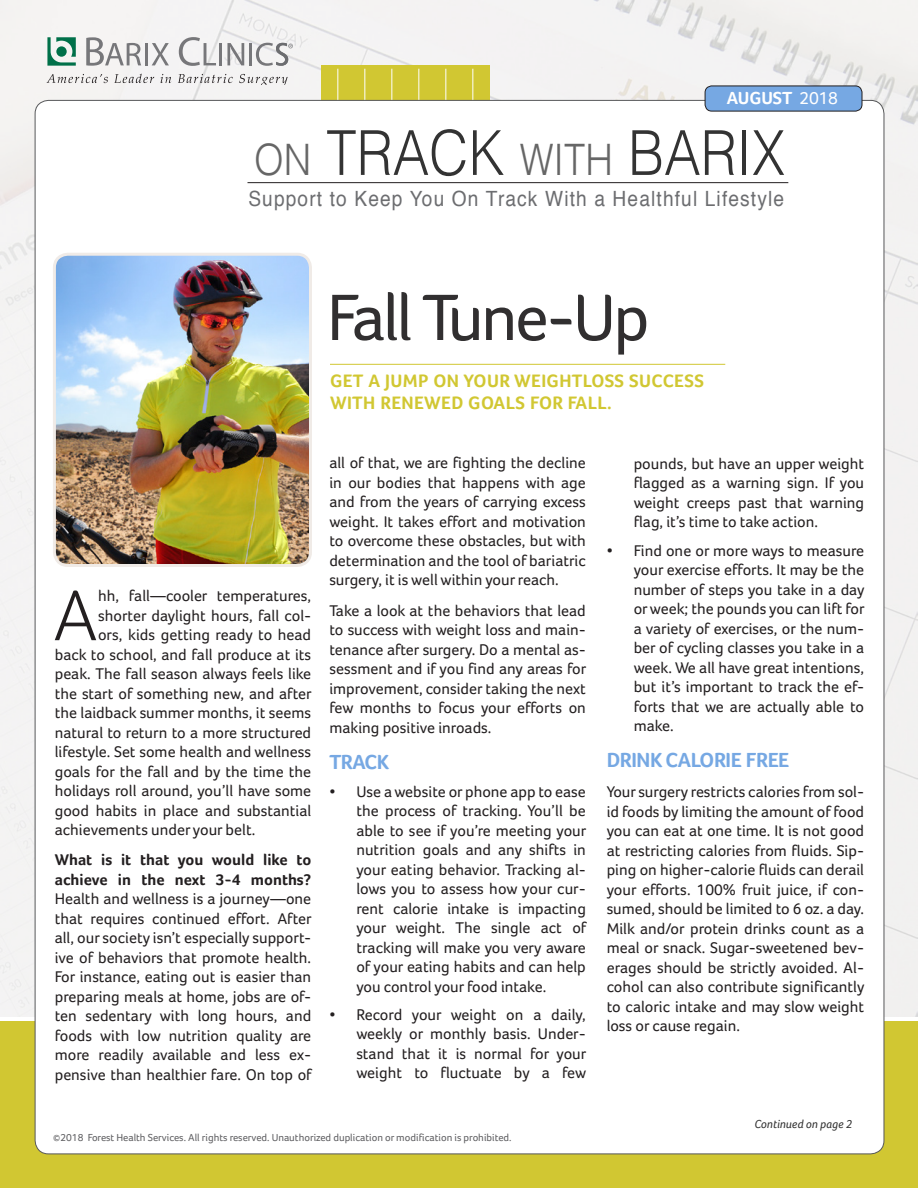
<style>
.page{position:relative;width:918px;height:1188px;background:#fff}
.page>*{position:absolute;margin:0;border:0;box-sizing:border-box;transform-origin:0 0}
.Body_Text_Foco{font:300 74.1px "Foco";color:#231f20}
.Headers{font:67.5px "Foco";letter-spacing:-.04em;color:#312f30}
.t1{font:300 43.35px "Helvetica";color:#666;scale:.88 1}
.t2{font:21px "Helvetica";letter-spacing:.06em;color:#6c6d70;scale:.91 1}
.Subheads_Foco{font:700 21px "Foco";letter-spacing:-.02em;color:#76a8e3}
.Body_Text_Foco-2{font:700 18.6px/22.5px "Foco";letter-spacing:.02em;color:#d1c732}
.t3{font:700 18px "Foco";color:#fff}
.Body_Text_Foco-3{font:15.9px/19.5px "Foco";color:#231f20;text-align:justify}
.Bullets_Foco{font:15.9px/19.5px "Foco";color:#231f20;text-align:justify}
.t4{font:italic 12px "Foco";color:#333}
.t5{font:10.5px "Foco";color:#5f5f62}
.s1{font-weight:400}
.s2{font-size:61.95px;color:#333}
.s3{font-weight:700}
.s4{font-size:9px}
</style>
<div class="page">
<div style="left:0;top:0;width:918px;height:1017px;background:#f3f2f2"></div>
<div style="left:0;top:1022px;width:918px;height:166px;background:#d1c732"></div>
<div style="left:322px;top:65px;width:168px;height:121px;background:#d1c732"></div>
<hr style="left:445px;top:69px;width:1px;height:1067px;background:#fff">
<hr style="left:418px;top:69px;width:1px;height:1067px;background:#fff">
<hr style="left:391px;top:69px;width:1px;height:1067px;background:#fff">
<hr style="left:364px;top:69px;width:1px;height:1067px;background:#fff">
<hr style="left:337px;top:69px;width:1px;height:1067px;background:#fff">
<hr style="left:472px;top:69px;width:1px;height:1067px;background:#fff">
<div style="left:35px;top:100px;width:849px;height:1054px;background:#fff;border-radius:14px"></div>
<div style="left:705px;top:86px;width:157px;height:25px;background:#76a8e3;border-radius:7px"></div>
<div style="left:705px;top:86px;width:157px;height:25px;border:1px solid #231f20;border-radius:7px"></div>
<hr style="left:248px;top:182px;width:540px;height:1px;background:#231f20">
<hr style="left:330px;top:364px;width:395px;height:1px;background:#d1c732">
<img style="left:57px;top:257px;width:251px;height:306px">
<div style="left:53px;top:253px;width:259px;height:314px;border:3px solid #f0ebe7;border-radius:14px"></div>
<svg style="left:47px;top:37px;width:29px;height:29px"></svg>
<div style="left:56px;top:46px;width:11px;height:11px;background:#007049;border-radius:50%"></div>
<svg style="left:47px;top:74px;width:61px;height:9px"></svg>
<svg style="left:114px;top:74px;width:40px;height:9px"></svg>
<svg style="left:160px;top:74px;width:11px;height:9px"></svg>
<svg style="left:178px;top:74px;width:55px;height:9px"></svg>
<svg style="left:239px;top:74px;width:49px;height:11px"></svg>
<svg style="left:86px;top:37px;width:55px;height:29px"></svg>
<hr style="left:145px;top:43px;width:3px;height:22px;background:#77777a">
<svg style="left:152px;top:43px;width:17px;height:22px"></svg>
<svg style="left:179px;top:37px;width:37px;height:29px"></svg>
<hr style="left:219px;top:43px;width:3px;height:22px;background:#77777a">
<svg style="left:227px;top:43px;width:17px;height:22px"></svg>
<hr style="left:249px;top:43px;width:3px;height:22px;background:#77777a">
<svg style="left:256px;top:43px;width:37px;height:23px"></svg>
<p class="t3" style="left:727px;top:87px;width:113px">AUGUST <span class="s1">2018</span></p>
<p class="t1" style="left:254px;top:123px;width:605px">ON <span class="s2">TRACK</span> WITH <span class="s2">BARIX</span></p>
<p class="t2" style="left:248px;top:182px;width:590px">Support to Keep You On Track With a Healthful Lifestyle</p>
<p class="Headers" style="left:327px;top:278px;width:324px">Fall Tune-Up</p>
<p class="Body_Text_Foco-2" style="left:330px;top:369px;width:376px">GET A JUMP ON YOUR WEIGHTLOSS SUCCESS<br>WITH RENEWED GOALS FOR FALL.</p>
<p class="Body_Text_Foco" style="left:53px;top:566px;width:47px">A</p>
<p class="Body_Text_Foco-3" style="left:98px;top:586px;width:215px">hh, fall—cooler temperatures,</p>
<p class="Body_Text_Foco-3" style="left:98px;top:605px;width:215px">shorter daylight hours, fall col-</p>
<p class="Body_Text_Foco-3" style="left:98px;top:625px;width:215px">ors, kids getting ready to head</p>
<p class="Body_Text_Foco-3" style="left:55px;top:644px;width:258px">back to school, and fall produce at its</p>
<p class="Body_Text_Foco-3" style="left:55px;top:664px;width:258px">peak. The fall season always feels like</p>
<p class="Body_Text_Foco-3" style="left:55px;top:683px;width:258px">the start of something new, and after</p>
<p class="Body_Text_Foco-3" style="left:55px;top:703px;width:258px">the laidback summer months, it seems</p>
<p class="Body_Text_Foco-3" style="left:55px;top:722px;width:258px">natural to return to a more structured</p>
<p class="Body_Text_Foco-3" style="left:55px;top:742px;width:258px">lifestyle. Set some health and wellness</p>
<p class="Body_Text_Foco-3" style="left:55px;top:761px;width:258px">goals for the fall and by the time the</p>
<p class="Body_Text_Foco-3" style="left:55px;top:781px;width:258px">holidays roll around, you’ll have some</p>
<p class="Body_Text_Foco-3" style="left:55px;top:800px;width:258px">good habits in place and substantial</p>
<p class="Body_Text_Foco-3" style="left:55px;top:820px;width:202px">achievements under your belt.</p>
<p class="Body_Text_Foco-3" style="left:55px;top:850px;width:258px"><span class="s3">What is it that you would like to achieve in the next 3-4 months?<br></span>Health and wellness is a journey—one that requires continued effort. After all, our society isn’t especially support&shy;ive of behaviors that promote health.<br>For instance, eating out is easier than preparing meals at home, jobs are of&shy;ten sedentary with long hours, and foods with low nutrition quality are more readily available and less ex&shy;pensive than healthier fare. On top of</p>
<p class="Body_Text_Foco-3" style="left:329px;top:453px;width:258px">all of that, we are fighting the decline in our bodies that happens with age and from the years of carrying excess weight. It takes effort and motivation to overcome these obstacles, but with determination and the tool of bariatric surgery, it is well within your reach.</p>
<p class="Body_Text_Foco-3" style="left:329px;top:600px;width:259px">Take a look at the behaviors that lead to success with weight loss and main&shy;tenance after surgery. Do a mental as&shy;sessment and if you find any areas for improvement, consider taking the next few months to focus your efforts on making positive inroads.</p>
<p class="Subheads_Foco" style="left:329px;top:749px;width:61px">TRACK</p>
<p class="Bullets_Foco" style="left:356px;top:781px;width:231px;text-indent:-27px">• Use a website or phone app to ease the process of tracking. You’ll be able to see if you’re meeting your nutrition goals and any shifts in your eating behavior. Tracking al&shy;lows you to assess how your cur&shy;rent calorie intake is impacting your weight. The single act of tracking will make you very aware of your eating habits and can help you control your food intake.</p>
<p class="Bullets_Foco" style="left:356px;top:1005px;width:231px;text-indent:-27px">• Record your weight on a daily, weekly or monthly basis. Under&shy;stand that it is normal for your weight to fluctuate by a few</p>
<p class="Bullets_Foco" style="left:634px;top:454px;width:232px">pounds, but have an upper weight flagged as a warning sign. If you weight creeps past that warning flag, it’s time to take action.</p>
<p class="Bullets_Foco" style="left:634px;top:540px;width:232px;text-indent:-27px">• Find one or more ways to measure your exercise efforts. It may be the number of steps you take in a day or week; the pounds you can lift for a variety of exercises, or the num&shy;ber of cycling classes you take in a week. We all have great intentions, but it’s important to track the ef&shy;forts that we are actually able to make.</p>
<p class="Subheads_Foco" style="left:607px;top:748px;width:184px">DRINK CALORIE FREE</p>
<p class="Body_Text_Foco-3" style="left:607px;top:782px;width:259px">Your surgery restricts calories from sol&shy;id foods by limiting the amount of food you can eat at one time. It is not good at restricting calories from fluids. Sip&shy;ping on higher-calorie fluids can derail your efforts. 100% fruit juice, if con&shy;sumed, should be limited to 6 oz. a day.<br>Milk and/or protein drinks count as a meal or snack. Sugar-sweetened bev&shy;erages should be strictly avoided. Al&shy;cohol can also contribute significantly to caloric intake and may slow weight loss or cause regain.</p>
<p class="t4" style="left:754px;top:1117px;width:100px">Continued on page 2</p>
<p class="t5" style="left:53px;top:1132px;width:460px"><span class="s4">©</span>2018 Forest Health Services. All rights reserved. Unauthorized duplication or modification is prohibited.</p>
</div>
